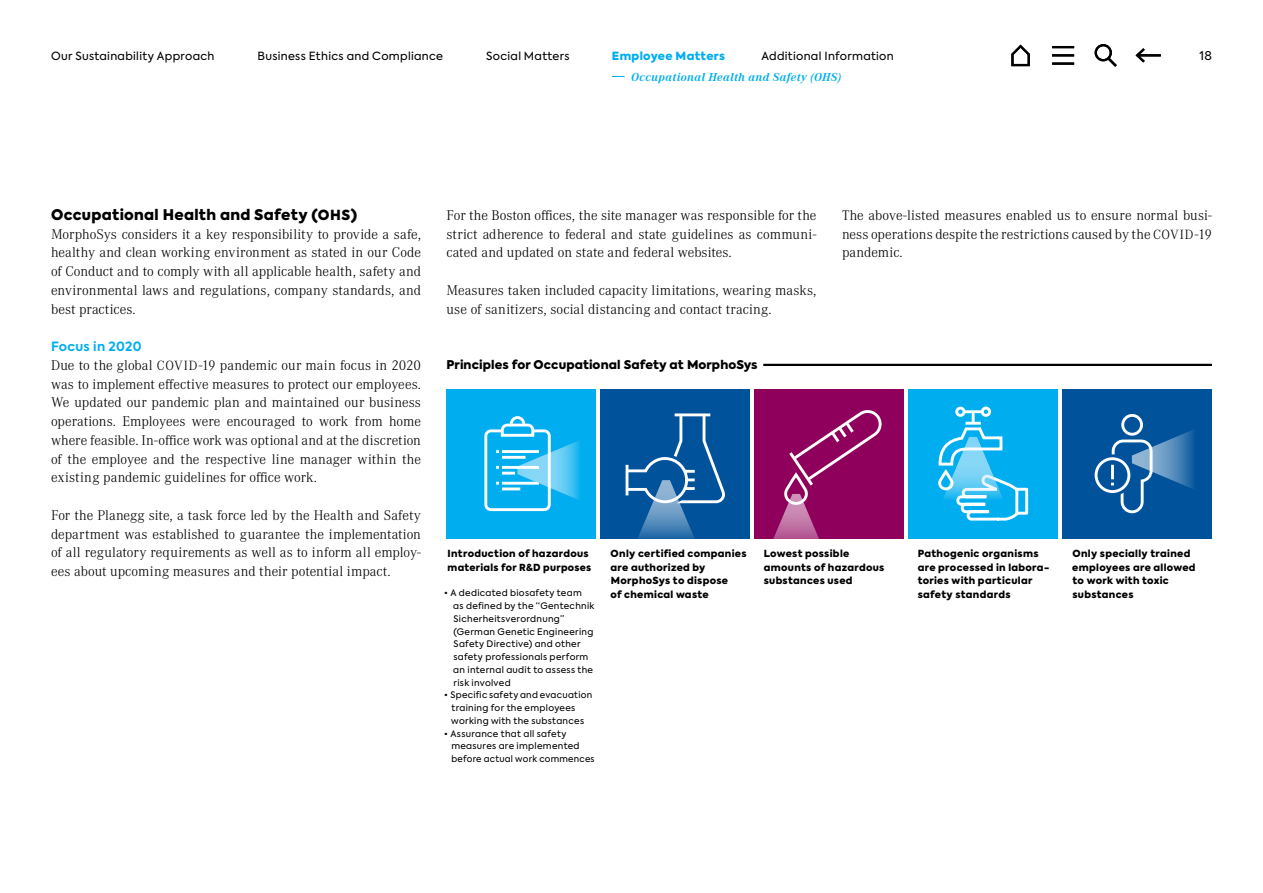
<style>
.page{position:relative;width:1263px;height:893px;background:#fff}
.page>*{position:absolute;margin:0;border:0;box-sizing:border-box;transform-origin:0 0}
.t1{font:300 14.7px/18.8px "Corporate A";letter-spacing:.005em;color:#000;text-align:justify}
.t2{font:900 14.7px "Axiforma";letter-spacing:.02em;color:#000}
.t3{font:700 12.75px "Axiforma";letter-spacing:.02em;color:#00aeef}
.t4{font:900 12px "Axiforma";letter-spacing:.01em;color:#000}
.t5{font:italic 700 12px "Corporate A";letter-spacing:.03em;color:#00aeef}
.t6{font:12px "Axiforma";color:#000}
.t7{font:11.25px "Axiforma";letter-spacing:.03em;color:#000}
.t8{font:900 11.25px "Axiforma";letter-spacing:.03em;color:#00aeef}
.t9{font:900 9.75px/13.5px "Axiforma";letter-spacing:.035em;color:#000}
.t10{font:9px/12.8px "Axiforma";letter-spacing:.035em;color:#000}
.s1{font-size:13.8px}
</style>
<div class="page">
<hr style="left:763px;top:364px;width:449px;height:2px;background:#000">
<div style="left:600px;top:389px;width:150px;height:149px;background:#00539b"></div>
<svg style="left:625px;top:413px;width:100px;height:125px"></svg>
<div style="left:446px;top:389px;width:150px;height:149px;background:#00aeef"></div>
<svg style="left:496px;top:416px;width:84px;height:84px"></svg>
<hr style="left:502px;top:466px;width:37px;height:3px;background:#fff">
<div style="left:484px;top:429px;width:67px;height:82px;border:3px solid #fff;border-radius:5px"></div>
<div style="left:1062px;top:389px;width:150px;height:149px;background:#00539b"></div>
<svg style="left:1092px;top:454px;width:41px;height:42px"></svg>
<div style="left:1121px;top:414px;width:22px;height:22px;border:3px solid #fff;border-radius:50%"></div>
<div style="left:1094px;top:457px;width:36px;height:36px;border:3px solid #fff;border-radius:50%"></div>
<svg style="left:1110px;top:429px;width:83px;height:85px"></svg>
<div style="left:754px;top:389px;width:150px;height:149px;background:#8e005c"></div>
<svg style="left:774px;top:410px;width:108px;height:128px"></svg>
<div style="left:908px;top:389px;width:150px;height:149px;background:#00aeef"></div>
<svg style="left:938px;top:413px;width:91px;height:108px"></svg>
<hr style="left:963px;top:410px;width:20px;height:3px;background:#fff">
<div style="left:981px;top:407px;width:10px;height:10px;border:3px solid #fff;border-radius:50%"></div>
<div style="left:955px;top:407px;width:10px;height:10px;border:3px solid #fff;border-radius:50%"></div>
<svg style="left:612px;top:76px;width:13px;height:1px"></svg>
<hr style="left:1137px;top:54px;width:24px;height:2px;background:#000">
<svg style="left:1135px;top:48px;width:12px;height:15px"></svg>
<div style="left:1094px;top:44px;width:18px;height:17px;border:2px solid #000;border-radius:50%"></div>
<svg style="left:1105px;top:55px;width:12px;height:12px"></svg>
<svg style="left:1011px;top:44px;width:19px;height:23px"></svg>
<hr style="left:1052px;top:46px;width:22px;height:2px;background:#000">
<hr style="left:1052px;top:54px;width:22px;height:2px;background:#000">
<hr style="left:1052px;top:62px;width:22px;height:3px;background:#000">
<p class="t7" style="left:51px;top:48px;width:165px">Our Sustainability Approach</p>
<p class="t7" style="left:257px;top:48px;width:187px">Business Ethics and Compliance</p>
<p class="t7" style="left:486px;top:48px;width:85px">Social Matters</p>
<p class="t8" style="left:612px;top:48px;width:115px">Employee Matters</p>
<p class="t7" style="left:761px;top:48px;width:134px">Additional Information</p>
<p class="t5" style="left:631px;top:68px;width:212px">Occupational Health and Safety (OHS)</p>
<p class="t6" style="left:1199px;top:48px;width:14px">18</p>
<p class="t2" style="left:51px;top:204px;width:308px">Occupational Health and Safety (<span class="s1">OHS</span>)</p>
<p class="t1" style="left:51px;top:225px;width:371px">MorphoSys considers it a key responsibility to provide a safe, healthy and clean working environment as stated in our Code of Conduct and to comply with all applicable health, safety and environmental laws and regulations, company standards, and best practices.</p>
<p class="t3" style="left:51px;top:338px;width:92px">Focus in 2020</p>
<p class="t1" style="left:51px;top:356px;width:371px">Due to the global <span class="s1">COVID</span>-19 pandemic our main focus in 2020 was to implement effective measures to protect our employees.<br>We updated our pandemic plan and maintained our business operations. Employees were encouraged to work from home where feasible. In-office work was optional and at the discretion of the employee and the respective line manager within the existing pandemic guidelines for office work.</p>
<p class="t1" style="left:51px;top:506px;width:371px">For the Planegg site, a task force led by the Health and Safety department was established to guarantee the implementation of all regulatory requirements as well as to inform all employ&shy;ees about upcoming measures and their potential impact.</p>
<p class="t1" style="left:446px;top:206px;width:371px">For the Boston offices, the site manager was responsible for the strict adherence to federal and state guidelines as communi&shy;cated and updated on state and federal websites.</p>
<p class="t1" style="left:446px;top:281px;width:371px">Measures taken included capacity limitations, wearing masks, use of sanitizers, social distancing and contact tracing.</p>
<p class="t4" style="left:446px;top:356px;width:312px">Principles for Occupational Safety at MorphoSys</p>
<p class="t1" style="left:842px;top:206px;width:371px">The above-listed measures enabled us to ensure normal busi&shy;ness operations despite the restrictions caused by the <span class="s1">COVID</span>-19 pandemic.</p>
<p class="t9" style="left:447px;top:547px;width:145px">Introduction of hazardous materials for R&amp;D purposes</p>
<p class="t10" style="left:453px;top:587px;width:143px;text-indent:-9px">• A dedicated biosafety team<br>as defined by the “Gentechnik<br>Sicherheitsverordnung” (German Genetic Engineering<br>Safety Directive) and other safety professionals perform an internal audit to assess the risk involved</p>
<p class="t10" style="left:451px;top:689px;width:143px;text-indent:-7px">• Specific safety and evacuation training for the employees working with the substances</p>
<p class="t10" style="left:451px;top:727px;width:145px;text-indent:-7px">• Assurance that all safety measures are implemented before actual work commences</p>
<p class="t9" style="left:610px;top:547px;width:138px">Only certified companies are authorized by<br>MorphoSys to dispose<br>of chemical waste</p>
<p class="t9" style="left:1072px;top:547px;width:125px">Only specially trained employees are allowed to work with toxic substances</p>
<p class="t9" style="left:764px;top:547px;width:122px">Lowest possible amounts of hazardous substances used</p>
<p class="t9" style="left:918px;top:547px;width:133px">Pathogenic organisms are processed in labora&shy;tories with particular safety standards</p>
</div>
